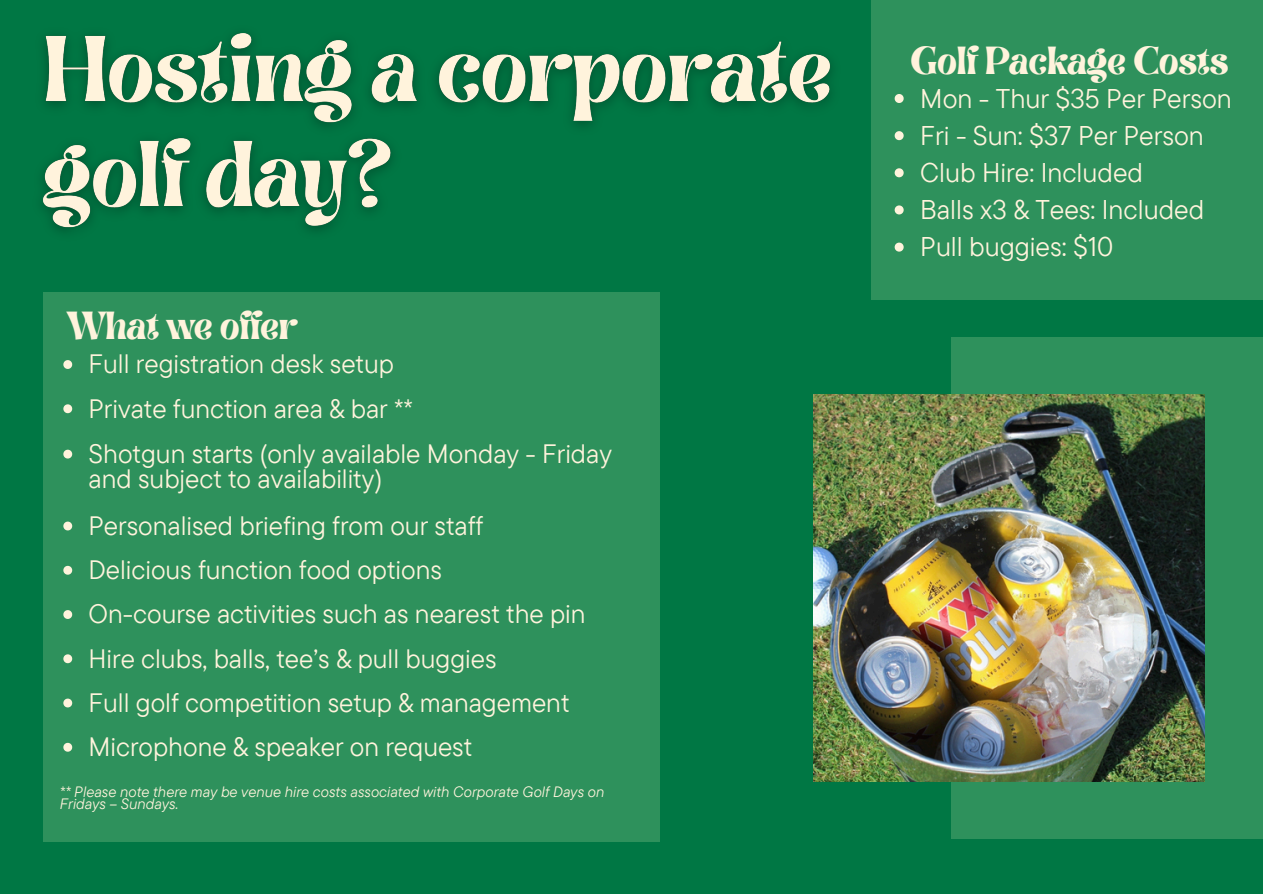
<style>
.page{position:relative;width:1263px;height:894px;background:#fff}
.page>*{position:absolute;margin:0;border:0;box-sizing:border-box;transform-origin:0 0}
.t1{font:31.5px "Brasika Display";color:#fff3dc}
.t2{font:27px "TT Commons Pro";color:#fff3dc}
.t3{font:26.55px/25.3px "TT Commons Pro";color:#fff3dc}
.t4{font:italic 15px/12.3px "TT Commons Pro";color:#fff3dc}
</style>
<div class="page">
<div style="left:0;top:0;width:1263px;height:893px;background:#074"></div>
<div style="left:871px;top:0;width:391px;height:300px;background:#2e915c"></div>
<div style="left:952px;top:337px;width:311px;height:501px;background:#2e915c"></div>
<img style="left:813px;top:394px;width:392px;height:386px">
<div style="left:43px;top:292px;width:617px;height:549px;background:#2e915c"></div>
<svg style="left:63px;top:360px;width:9px;height:9px"></svg>
<svg style="left:63px;top:404px;width:9px;height:9px"></svg>
<svg style="left:63px;top:449px;width:9px;height:9px"></svg>
<svg style="left:63px;top:521px;width:9px;height:9px"></svg>
<svg style="left:63px;top:565px;width:9px;height:9px"></svg>
<svg style="left:63px;top:610px;width:9px;height:8px"></svg>
<svg style="left:63px;top:654px;width:9px;height:9px"></svg>
<svg style="left:63px;top:698px;width:9px;height:9px"></svg>
<svg style="left:63px;top:742px;width:9px;height:9px"></svg>
<svg style="left:895px;top:94px;width:9px;height:9px"></svg>
<svg style="left:895px;top:131px;width:9px;height:9px"></svg>
<svg style="left:895px;top:168px;width:9px;height:9px"></svg>
<svg style="left:895px;top:205px;width:9px;height:9px"></svg>
<svg style="left:895px;top:242px;width:9px;height:9px"></svg>
<img style="left:42px;top:33px;width:790px;height:199px">
<p class="t1" style="left:67px;top:301px;width:231px">What we offer</p>
<p class="t3" style="left:89px;top:350px;width:307px">Full registration desk setup</p>
<p class="t3" style="left:89px;top:395px;width:326px">Private function area &amp; bar **</p>
<p class="t3" style="left:89px;top:440px;width:525px">Shotgun starts (only available Monday - Friday and subject to availability)</p>
<p class="t3" style="left:89px;top:512px;width:396px">Personalised briefing from our staff</p>
<p class="t3" style="left:89px;top:556px;width:355px">Delicious function food options</p>
<p class="t3" style="left:89px;top:600px;width:498px">On-course activities such as nearest the pin</p>
<p class="t3" style="left:89px;top:644px;width:409px">Hire clubs, balls, tee’s &amp; pull buggies</p>
<p class="t3" style="left:89px;top:689px;width:482px">Full golf competition setup &amp; management</p>
<p class="t3" style="left:89px;top:733px;width:385px">Microphone &amp; speaker on request</p>
<p class="t4" style="left:60px;top:784px;width:546px">** Please note there may be venue hire costs associated with Corporate Golf Days on<br>Fridays – Sundays.</p>
<p class="t1" style="left:911px;top:36px;width:319px">Golf Package Costs</p>
<p class="t2" style="left:920px;top:80px;width:313px">Mon - Thur $35 Per Person</p>
<p class="t2" style="left:920px;top:118px;width:285px">Fri - Sun: $37 Per Person</p>
<p class="t2" style="left:920px;top:155px;width:224px">Club Hire: Included</p>
<p class="t2" style="left:920px;top:192px;width:285px">Balls x3 &amp; Tees: Included</p>
<h2 class="t2" style="left:920px;top:229px;width:194px">Pull buggies: $10</h2>
</div>
